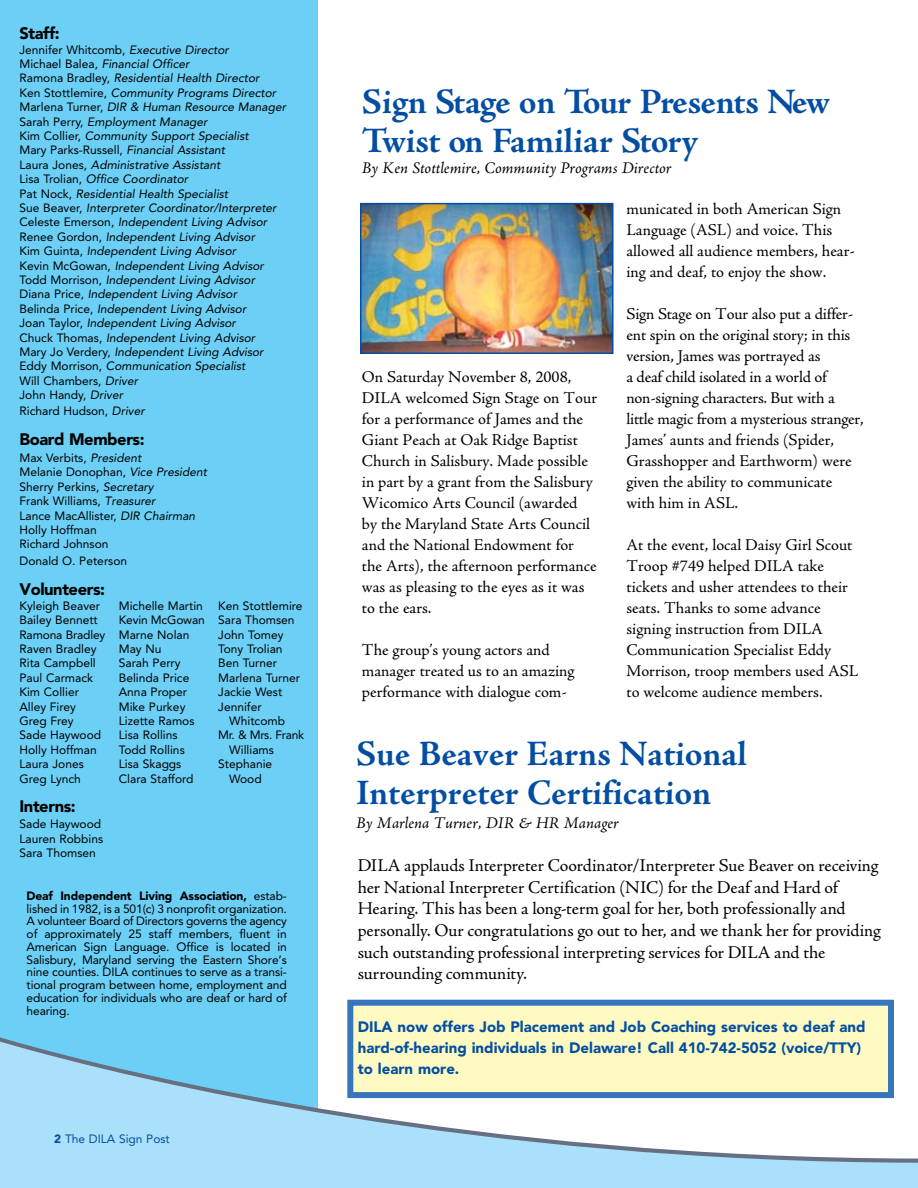
<style>
.page{position:relative;width:918px;height:1188px;background:#fff}
.page>*{position:absolute;margin:0;border:0;box-sizing:border-box;transform-origin:0 0}
.t1{font:700 36px/39px "Adobe Jenson Pro";letter-spacing:-.02em;color:#034ea2}
.t2{font:700 36px/39px "Adobe Jenson Pro";color:#034ea2}
.t3{font:18px/21.6px "Adobe Jenson Pro";letter-spacing:-.005em;color:#000}
.t4{font:16.5px/21px "Adobe Jenson Pro";color:#000}
.t5{font:italic 16.5px "Adobe Jenson Pro";color:#000}
.t6{font:900 16.5px "Avenir LT Std";letter-spacing:-.025em;color:#000}
.t7{font:900 15px/21px "Avenir LT Std";color:#034ea2}
.t8{font:12px/14.4px "Avenir LT Std";color:#000}
.t9{font:italic 12px/14.4px "Avenir LT Std";color:#000}
.t10{font:12px "Avenir LT Std";color:#034ea2}
.t11{font:12px "Avenir LT Std";letter-spacing:-.025em;color:#000}
.s1{font-style:normal}
.s2{font-style:italic}
.s3{font-weight:900}
</style>
<div class="page">
<div style="left:0;top:0;width:317px;height:1171px;background:#6ccff6"></div>
<svg style="left:0;top:1016px;width:918px;height:172px;fill:#aae0fa"></svg>
<img style="left:363px;top:206px;width:248px;height:145px">
<div style="left:360px;top:203px;width:254px;height:151px;border:2px solid #034ea2"></div>
<div style="left:350px;top:1003px;width:541px;height:92px;background:#fffac1"></div>
<div style="left:347px;top:1000px;width:547px;height:98px;border:6px solid #3776bc"></div>
<p class="t6" style="left:20px;top:24px;width:42px">Staff:</p>
<p class="t9" style="left:20px;top:43px;width:268px"><span class="s1">Jennifer Whitcomb,</span> Executive Director<br><span class="s1">Michael Balea,</span> Financial Officer<br><span class="s1">Ramona Bradley,</span> Residential Health Director<br><span class="s1">Ken Stottlemire,</span> Community Programs Director <span class="s1">Marlena Turner,</span> DIR &amp; Human Resource Manager <span class="s1">Sarah Perry,</span> Employment Manager<br><span class="s1">Kim Collier,</span> Community Support Specialist<br><span class="s1">Mary Parks-Russell,</span> Financial Assistant<br><span class="s1">Laura Jones,</span> Administrative Assistant<br><span class="s1">Lisa Trolian,</span> Office Coordinator<br><span class="s1">Pat Nock,</span> Residential Health Specialist<br><span class="s1">Sue Beaver,</span> Interpreter Coordinator/Interpreter <span class="s1">Celeste Emerson,</span> Independent Living Advisor <span class="s1">Renee Gordon,</span> Independent Living Advisor<br><span class="s1">Kim Guinta,</span> Independent Living Advisor<br><span class="s1">Kevin McGowan,</span> Independent Living Advisor <span class="s1">Todd Morrison,</span> Independent Living Advisor <span class="s1">Diana Price,</span> Independent Living Advisor<br><span class="s1">Belinda Price,</span> Independent Living Advisor<br><span class="s1">Joan Taylor,</span> Independent Living Advisor<br><span class="s1">Chuck Thomas,</span> Independent Living Advisor<br><span class="s1">Mary Jo Verdery,</span> Independent Living Advisor <span class="s1">Eddy Morrison,</span> Communication Specialist<br><span class="s1">Will Chambers,</span> Driver<br><span class="s1">John Handy,</span> Driver</p>
<p class="t8" style="left:20px;top:404px;width:127px">Richard Hudson, <span class="s2">Driver</span></p>
<p class="t6" style="left:20px;top:430px;width:127px">Board Members:</p>
<p class="t8" style="left:20px;top:451px;width:189px">Max Verbits, <span class="s2">President<br></span>Melanie Donophan, <span class="s2">Vice President<br></span>Sherry Perkins, <span class="s2">Secretary<br></span>Frank Williams, <span class="s2">Treasurer<br></span>Lance MacAllister, <span class="s2">DIR Chairman<br></span>Holly Hoffman<br>Richard Johnson</p>
<p class="t8" style="left:20px;top:553px;width:109px">Donald O. Peterson</p>
<p class="t6" style="left:20px;top:579px;width:87px">Volunteers:</p>
<p class="t8" style="left:20px;top:599px;width:87px">Kyleigh Beaver<br>Bailey Bennett<br>Ramona Bradley<br>Raven Bradley<br>Rita Campbell<br>Paul Carmack<br>Kim Collier<br>Alley Firey<br>Greg Frey<br>Sade Haywood<br>Holly Hoffman<br>Laura Jones<br>Greg Lynch</p>
<p class="t8" style="left:119px;top:599px;width:87px">Michelle Martin<br>Kevin McGowan<br>Marne Nolan<br>May Nu<br>Sarah Perry<br>Belinda Price<br>Anna Proper<br>Mike Purkey<br>Lizette Ramos<br>Lisa Rollins<br>Todd Rollins<br>Lisa Skaggs<br>Clara Stafford</p>
<p class="t8" style="left:218px;top:599px;width:86px">Ken Stottlemire<br>Sara Thomsen<br>John Tomey<br>Tony Trolian<br>Ben Turner<br>Marlena Turner<br>Jackie West<br>Jennifer</p>
<p class="t8" style="left:229px;top:714px;width:57px">Whitcomb</p>
<p class="t11" style="left:218px;top:728px;width:87px">Mr. &amp; Mrs. Frank</p>
<p class="t8" style="left:229px;top:743px;width:46px">Williams</p>
<p class="t8" style="left:218px;top:757px;width:56px">Stephanie</p>
<p class="t8" style="left:229px;top:771px;width:34px">Wood</p>
<p class="t6" style="left:20px;top:796px;width:58px">Interns:</p>
<p class="t8" style="left:20px;top:817px;width:85px">Sade Haywood<br>Lauren Robbins<br>Sara Thomsen</p>
<p class="t8" style="left:27px;top:889px;width:262px;line-height:12.8px;text-align:justify"><span class="s3">Deaf Independent Living Association,</span> estab&shy;lished in 1982, is a 501(c) 3 nonprofit organization.<br>A volunteer Board of Directors governs the agency of approximately 25 staff members, fluent in American Sign Language. Office is located in Salisbury, Maryland serving the Eastern Shore’s nine counties. DILA continues to serve as a transi&shy;tional program between home, employment and education for individuals who are deaf or hard of hearing.</p>
<p class="t10" style="left:54px;top:1132px;width:117px"><span class="s3">2</span> The DILA Sign Post</p>
<h1 class="t1" style="left:362px;top:83px;width:470px">Sign Stage on Tour Presents New<br>Twist on Familiar Story</h1>
<p class="t5" style="left:362px;top:158px;width:311px">By Ken Stottlemire, Community Programs Director</p>
<p class="t4" style="left:362px;top:367px;width:237px">On Saturday November 8, 2008,<br>DILA welcomed Sign Stage on Tour for a performance of James and the<br>Giant Peach at Oak Ridge Baptist<br>Church in Salisbury. Made possible in part by a grant from the Salisbury<br>Wicomico Arts Council (awarded<br>by the Maryland State Arts Council and the National Endowment for the Arts), the afternoon performance was as pleasing to the eyes as it was to the ears.</p>
<p class="t4" style="left:362px;top:640px;width:214px">The group’s young actors and manager treated us to an amazing performance with dialogue com-</p>
<p class="t4" style="left:626px;top:199px;width:230px">municated in both American Sign<br>Language (ASL) and voice. This allowed all audience members, hear&shy;ing and deaf, to enjoy the show.</p>
<p class="t4" style="left:626px;top:304px;width:239px">Sign Stage on Tour also put a differ&shy;ent spin on the original story; in this version, James was portrayed as<br>a deaf child isolated in a world of non-signing characters. But with a little magic from a mysterious stranger, James’ aunts and friends (Spider, Grasshopper and Earthworm) were given the ability to communicate with him in ASL.</p>
<p class="t4" style="left:626px;top:535px;width:233px">At the event, local Daisy Girl Scout<br>Troop #749 helped DILA take tickets and usher attendees to their seats. Thanks to some advance signing instruction from DILA<br>Communication Specialist Eddy<br>Morrison, troop members used ASL to welcome audience members.</p>
<h1 class="t2" style="left:356px;top:735px;width:392px">Sue Beaver Earns National<br>Interpreter Certification</h1>
<p class="t5" style="left:356px;top:814px;width:264px">By Marlena Turner, DIR &amp; HR Manager</p>
<p class="t3" style="left:358px;top:855px;width:525px">DILA applauds Interpreter Coordinator/Interpreter Sue Beaver on receiving her National Interpreter Certification (NIC) for the Deaf and Hard of Hearing. This has been a long-term goal for her, both professionally and personally. Our congratulations go out to her, and we thank her for providing such outstanding professional interpreting services for DILA and the surrounding community.</p>
<p class="t7" style="left:358px;top:1016px;width:509px">DILA now offers Job Placement and Job Coaching services to deaf and hard-of-hearing individuals in Delaware! Call 410-742-5052 (voice/TTY) to learn more.</p>
</div>
